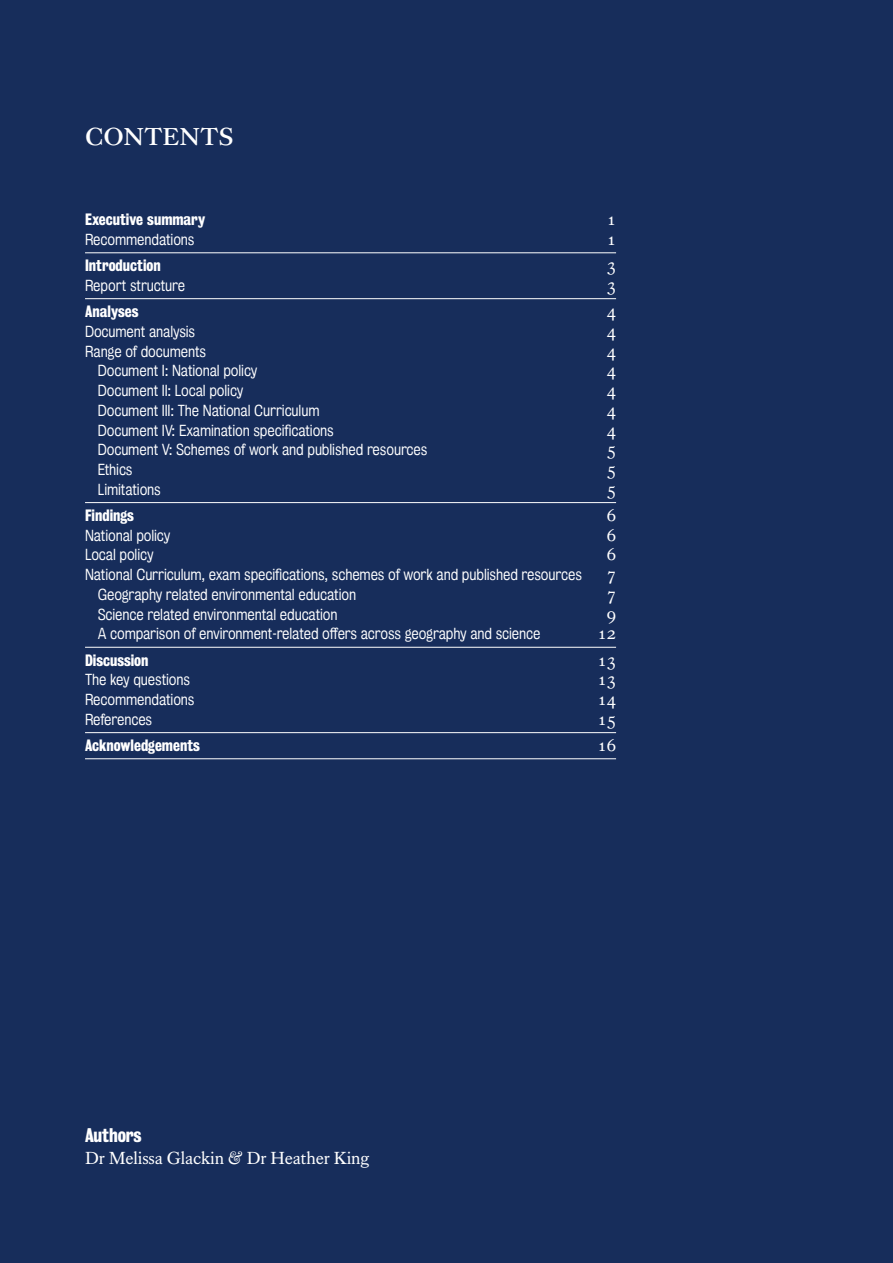
<style>
.page{position:relative;width:893px;height:1263px;background:#172d5b}
.page>*{position:absolute;margin:0;border:0;box-sizing:border-box;transform-origin:0 0}
.t1{font:36px "Kings Caslon Display";letter-spacing:.005em;color:#fff}
.t2{font:18px "Kings Caslon Text";letter-spacing:-.01em;color:#fff}
.t3{font:18px "Kings Bureau Grot Three Seven";letter-spacing:-.01em;color:#fff}
.t4{font:15px "Kings Bureau Grot Three Seven";color:#fff}
.t5{font:14.7px "Kings Bureau Grot Five One";letter-spacing:-.01em;color:#fff}
</style>
<div class="page">
<hr style="left:85px;top:252px;width:531px;height:1px;background:#fff">
<hr style="left:85px;top:298px;width:531px;height:1px;background:#fff">
<hr style="left:85px;top:502px;width:531px;height:1px;background:#fff">
<hr style="left:85px;top:647px;width:531px;height:1px;background:#fff">
<hr style="left:85px;top:732px;width:531px;height:1px;background:#fff">
<hr style="left:85px;top:758px;width:531px;height:1px;background:#fff">
<h1 class="t1" style="left:85px;top:112px;width:150px">contents</h1>
<p class="t4" style="left:85px;top:211px;width:122px">Executive summary</p>
<p class="t2" style="left:607px;top:209px;width:11px">1</p>
<p class="t5" style="left:85px;top:231px;width:111px">Recommendations</p>
<p class="t2" style="left:607px;top:228px;width:11px">1</p>
<p class="t4" style="left:85px;top:257px;width:77px">Introduction</p>
<p class="t2" style="left:607px;top:255px;width:11px">3</p>
<p class="t5" style="left:85px;top:277px;width:102px">Report structure</p>
<p class="t2" style="left:607px;top:274px;width:11px">3</p>
<p class="t4" style="left:85px;top:303px;width:55px">Analyses</p>
<p class="t2" style="left:607px;top:300px;width:11px">4</p>
<p class="t5" style="left:85px;top:323px;width:112px">Document analysis</p>
<p class="t2" style="left:607px;top:320px;width:11px">4</p>
<p class="t5" style="left:85px;top:343px;width:123px">Range of documents</p>
<p class="t2" style="left:607px;top:340px;width:11px">4</p>
<p class="t5" style="left:98px;top:362px;width:161px">Document I: National policy</p>
<p class="t2" style="left:607px;top:360px;width:11px">4</p>
<p class="t5" style="left:98px;top:382px;width:147px">Document II: Local policy</p>
<p class="t2" style="left:607px;top:379px;width:11px">4</p>
<p class="t5" style="left:98px;top:402px;width:223px">Document III: The National Curriculum</p>
<p class="t2" style="left:607px;top:399px;width:11px">4</p>
<p class="t5" style="left:98px;top:422px;width:238px">Document IV: Examination specifications</p>
<p class="t2" style="left:607px;top:419px;width:11px">4</p>
<p class="t5" style="left:98px;top:441px;width:331px">Document V: Schemes of work and published resources</p>
<p class="t2" style="left:607px;top:439px;width:11px">5</p>
<p class="t5" style="left:98px;top:461px;width:36px">Ethics</p>
<p class="t2" style="left:607px;top:459px;width:11px">5</p>
<p class="t5" style="left:98px;top:481px;width:65px">Limitations</p>
<p class="t2" style="left:607px;top:478px;width:11px">5</p>
<p class="t4" style="left:85px;top:506px;width:50px">Findings</p>
<p class="t2" style="left:607px;top:504px;width:11px">6</p>
<p class="t5" style="left:85px;top:527px;width:87px">National policy</p>
<p class="t2" style="left:607px;top:524px;width:11px">6</p>
<p class="t5" style="left:85px;top:547px;width:70px">Local policy</p>
<p class="t2" style="left:607px;top:544px;width:11px">6</p>
<p class="t5" style="left:85px;top:566px;width:498px">National Curriculum, exam specifications, schemes of work and published resources</p>
<p class="t2" style="left:607px;top:564px;width:11px">7</p>
<p class="t5" style="left:98px;top:586px;width:260px">Geography related environmental education</p>
<p class="t2" style="left:607px;top:583px;width:11px">7</p>
<p class="t5" style="left:98px;top:606px;width:241px">Science related environmental education</p>
<p class="t2" style="left:607px;top:603px;width:11px">9</p>
<p class="t5" style="left:98px;top:626px;width:444px">A comparison of environment-related offers across geography and science</p>
<p class="t2" style="left:597px;top:623px;width:20px">12</p>
<p class="t4" style="left:85px;top:651px;width:65px">Discussion</p>
<p class="t2" style="left:597px;top:649px;width:20px">13</p>
<p class="t5" style="left:85px;top:672px;width:107px">The key questions</p>
<p class="t2" style="left:597px;top:669px;width:20px">13</p>
<p class="t5" style="left:85px;top:691px;width:111px">Recommendations</p>
<p class="t2" style="left:597px;top:689px;width:20px">14</p>
<p class="t5" style="left:85px;top:711px;width:69px">References</p>
<p class="t2" style="left:597px;top:708px;width:20px">15</p>
<p class="t4" style="left:85px;top:736px;width:116px">Acknowledgements</p>
<p class="t2" style="left:597px;top:734px;width:20px">16</p>
<p class="t3" style="left:85px;top:1125px;width:58px">Authors</p>
<p class="t2" style="left:85px;top:1147px;width:286px">Dr Melissa Glackin &amp; Dr Heather King</p>
</div>
